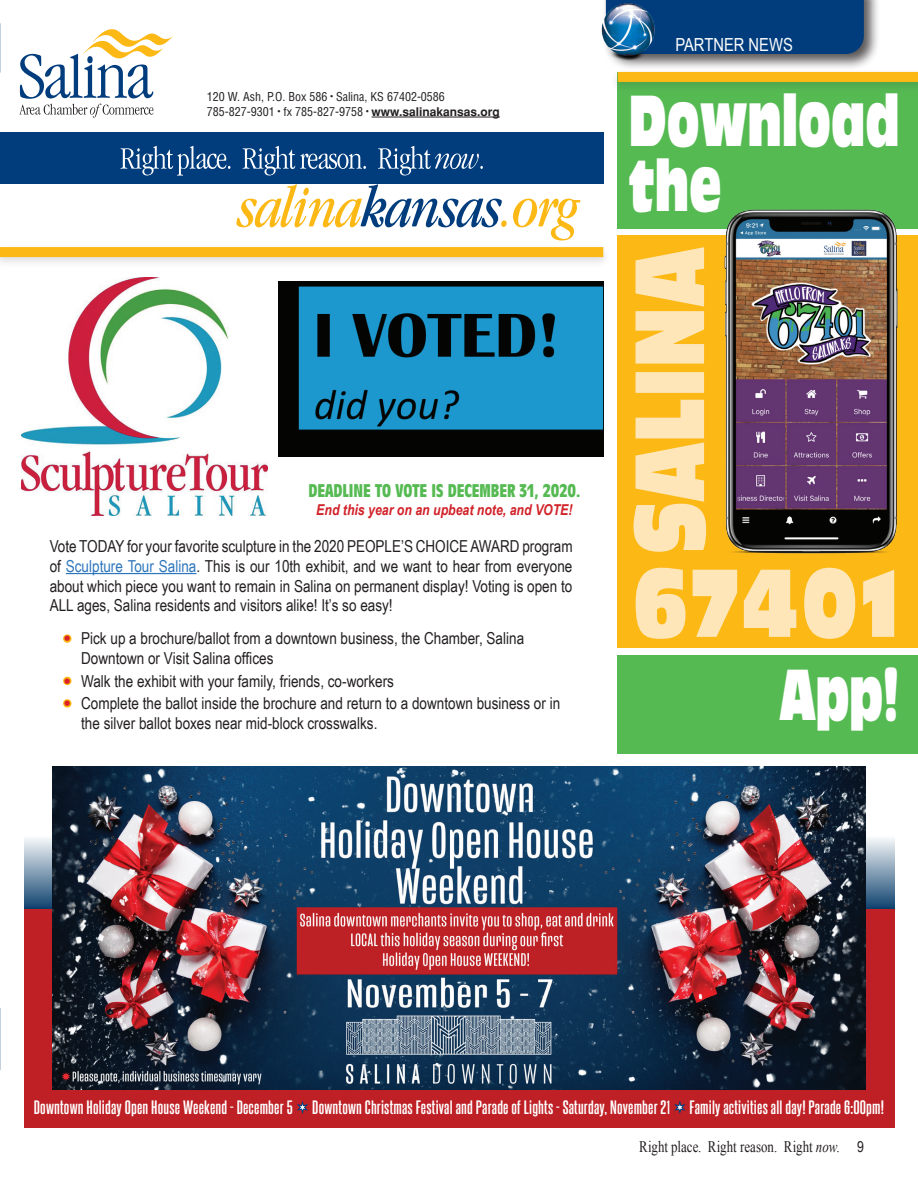
<style>
.page{position:relative;width:918px;height:1188px;background:#fff}
.page>*{position:absolute;margin:0;border:0;box-sizing:border-box;transform-origin:0 0}
.t1{font:70.5px/64.5px "Antique Olive Nord";color:#fff;scale:.5 1}
.t2{font:700 condensed 18px "Antique Olive";color:#56ba53}
.t3{font:18px "Arial Narrow";color:#fff}
.t4{font:16.5px/19.8px "Arial Narrow";color:#231f20}
.t5{font:700 16.5px "Steelfish Rg";letter-spacing:.01em;color:#fff;scale:1.15 1}
.t6{font:16.05px "Times New Roman";letter-spacing:.005em;color:#231f20;scale:.8 1}
.t7{font:italic 700 15px "Arial Narrow";color:#d1232a}
.t8{font:15px "Arial Narrow";color:#231f20}
.t9{font:condensed 12px/15px "Helvetica";color:#231f20}
.s1{font-size:7.5px}
.s2{font-weight:700;font-stretch:normal}
.s3{color:#2e76bc}
.s4{font-family:"Arial";font-weight:900;color:#fcb814}
.s5{font-weight:400}
.s6{font-style:italic}
</style>
<div class="page">
<div style="left:618px;top:655px;width:300px;height:99px;background:#56ba53"></div>
<svg style="left:0;top:23px;width:1px;height:1047px"></svg>
<div style="left:618px;top:235px;width:300px;height:413px;background:#fcb814"></div>
<div style="left:618px;top:72px;width:300px;height:156px;background:#56ba53"></div>
<svg style="left:636px;top:568px;width:258px;height:71px"></svg>
<div style="left:610px;top:68px;width:308px;height:25px;background:#231f20;opacity:.15"></div>
<div style="left:618px;top:72px;width:300px;height:10px;background:#fcb814"></div>
<img style="left:719px;top:209px;width:184px;height:345px">
<svg style="left:634px;top:247px;width:72px;height:305px"></svg>
<div style="left:602px;top:0;width:278px;height:71px;background:#231f20;opacity:.75"></div>
<div style="left:606px;top:0;width:258px;height:54px;background:#013d7d"></div>
<img style="left:601px;top:1px;width:58px;height:64px">
<div style="left:0;top:243px;width:611px;height:25px;background:#231f20;opacity:.15"></div>
<div style="left:0;top:247px;width:603px;height:10px;background:#fcb814"></div>
<svg style="left:19px;top:29px;width:154px;height:89px"></svg>
<div style="left:0;top:132px;width:603px;height:52px;background:#013d7d"></div>
<svg style="left:120px;top:146px;width:363px;height:30px"></svg>
<svg style="left:237px;top:184px;width:344px;height:56px"></svg>
<hr style="left:372px;top:117px;width:128px;height:1px;background:#231f20">
<hr style="left:66px;top:573px;width:131px;height:1px;background:#2e76bc">
<img style="left:22px;top:278px;width:245px;height:237px">
<div style="left:24px;top:907px;width:870px;height:221px;background:#be2025"></div>
<svg style="left:24px;top:835px;width:870px;height:74px;background:#829bb1"></svg>
<img style="left:53px;top:766px;width:812px;height:323px">
<img style="left:279px;top:282px;width:324px;height:174px">
<p class="t9" style="left:207px;top:89px;width:294px">120 W. Ash, P.O. Box 586 <span class="s1">•</span> Salina, KS 67402-0586<br>785-827-9301 <span class="s1">•</span> fx 785-827-9758 <span class="s1">•</span> <span class="s2">www.salinakansas.org</span></p>
<p class="t3" style="left:675px;top:31px;width:119px">PARTNER NEWS</p>
<h1 class="t1" style="left:629px;top:87px;width:543px">Download the</h1>
<p class="t2" style="left:308px;top:481px;width:274px">DEADLINE TO VOTE IS DECEMBER 31, 2020.</p>
<p class="t7" style="left:316px;top:501px;width:258px">End this year on an upbeat note, and VOTE!</p>
<p class="t4" style="left:50px;top:536px;width:525px;text-align:justify">Vote TODAY for your favorite sculpture in the 2020 PEOPLE’S CHOICE AWARD program of <span class="s3">Sculpture Tour Salina</span>. This is our 10th exhibit, and we want to hear from everyone about which piece you want to remain in Salina on permanent display! Voting is open to ALL ages, Salina residents and visitors alike! It’s so easy!</p>
<p class="t4" style="left:81px;top:628px;width:445px;text-indent:-18px"><span class="s4">•</span> Pick up a brochure/ballot from a downtown business, the Chamber, Salina<br>Downtown or Visit Salina offices</p>
<p class="t4" style="left:63px;top:670px;width:332px"><span class="s4">•</span> Walk the exhibit with your family, friends, co-workers</p>
<p class="t4" style="left:81px;top:693px;width:481px;text-indent:-18px"><span class="s4">•</span> Complete the ballot inside the brochure and return to a downtown business or in the silver ballot boxes near mid-block crosswalks.</p>
<h1 class="t1" style="left:779px;top:660px;width:240px">App!</h1>
<p class="t5" style="left:34px;top:1097px;width:741px">Downtown Holiday Open House Weekend - December 5 Downtown Christmas Festival and Parade of Lights - Saturday, November 2<span class="s5">1</span> Family activities all day! Parade 6:00pm!</p>
<p class="t6" style="left:639px;top:1136px;width:252px">Right place. Right reason. Right <span class="s6">now</span>.</p>
<p class="t8" style="left:857px;top:1136px;width:8px">9</p>
</div>
